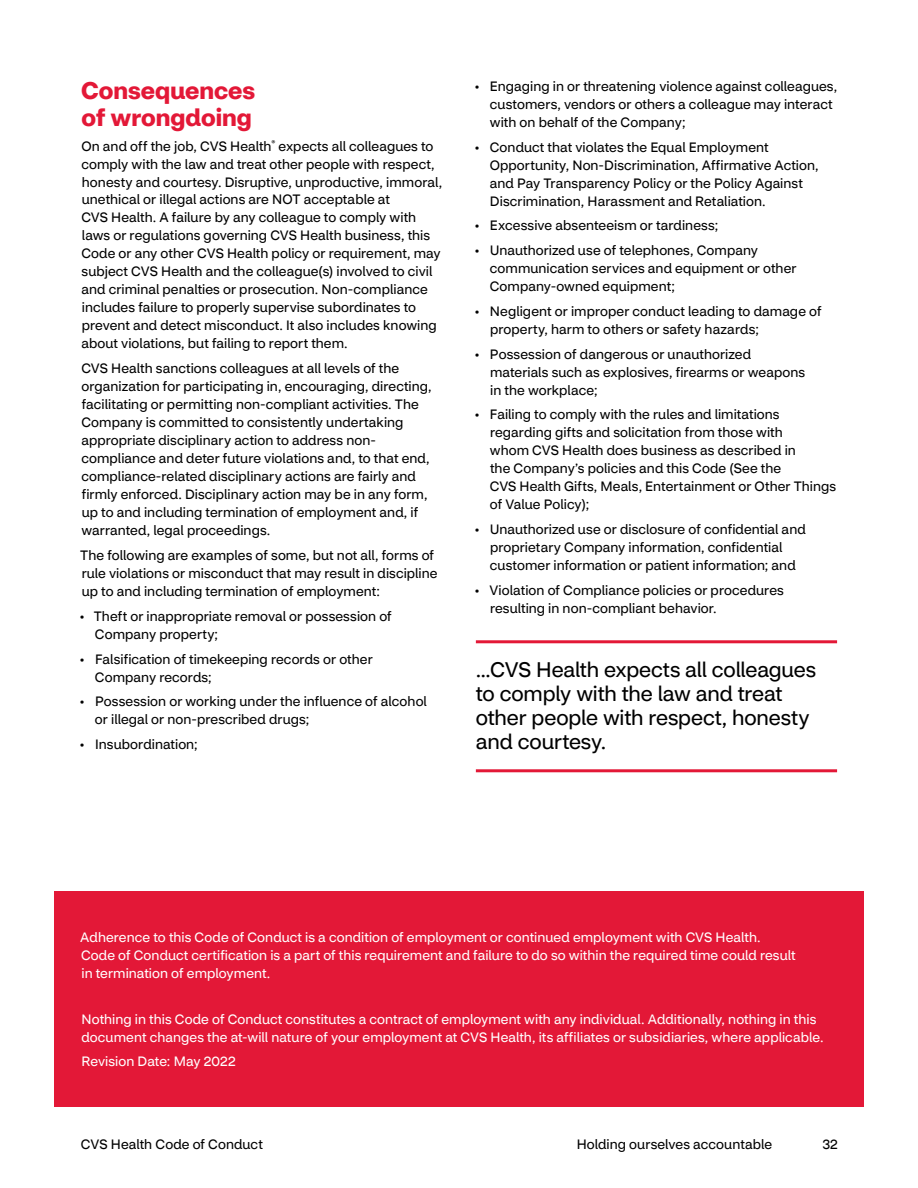
<style>
.page{position:relative;width:918px;height:1188px;background:#fff}
.page>*{position:absolute;margin:0;border:0;box-sizing:border-box;transform-origin:0 0}
.t1{font:700 24px/27px "CVS Health Sans";color:#e31837}
.t2{font:21px/24px "CVS Health Sans";letter-spacing:-.005em;color:#000}
.t3{font:13.5px/18px "CVS Health Sans";letter-spacing:.005em;color:#000}
.t4{font:13.5px/18px "CVS Health Sans";letter-spacing:.005em;color:#fff}
</style>
<div class="page">
<hr style="left:476px;top:640px;width:361px;height:3px;background:#e31837">
<hr style="left:476px;top:769px;width:361px;height:3px;background:#e31837">
<div style="left:54px;top:891px;width:810px;height:216px;background:#e31837"></div>
<h1 class="t1" style="left:81px;top:77px;width:175px">Consequences of wrongdoing</h1>
<p class="t3" style="left:81px;top:137px;width:362px">On and off the job, CVS Health<sup>®</sup> expects all colleagues to comply with the law and treat other people with respect, honesty and courtesy. Disruptive, unproductive, immoral, unethical or illegal actions are NOT acceptable at<br>CVS Health. A failure by any colleague to comply with laws or regulations governing CVS Health business, this Code or any other CVS Health policy or requirement, may subject CVS Health and the colleague(s) involved to civil and criminal penalties or prosecution. Non-compliance includes failure to properly supervise subordinates to prevent and detect misconduct. It also includes knowing about violations, but failing to report them.</p>
<p class="t3" style="left:81px;top:360px;width:352px">CVS Health sanctions colleagues at all levels of the organization for participating in, encouraging, directing, facilitating or permitting non-compliant activities. The Company is committed to consistently undertaking appropriate disciplinary action to address non&shy;compliance and deter future violations and, to that end, compliance-related disciplinary actions are fairly and firmly enforced. Disciplinary action may be in any form, up to and including termination of employment and, if warranted, legal proceedings.</p>
<p class="t3" style="left:80px;top:546px;width:359px">The following are examples of some, but not all, forms of rule violations or misconduct that may result in discipline up to and including termination of employment:</p>
<p class="t3" style="left:95px;top:607px;width:298px;text-indent:-15px">• Theft or inappropriate removal or possession of<br>Company property;</p>
<p class="t3" style="left:95px;top:650px;width:279px;text-indent:-15px">• Falsification of timekeeping records or other<br>Company records;</p>
<p class="t3" style="left:95px;top:693px;width:333px;text-indent:-15px">• Possession or working under the influence of alcohol or illegal or non-prescribed drugs;</p>
<p class="t3" style="left:80px;top:735px;width:120px">• Insubordination;</p>
<p class="t3" style="left:490px;top:77px;width:349px;text-indent:-15px">• Engaging in or threatening violence against colleagues, customers, vendors or others a colleague may interact with on behalf of the Company;</p>
<p class="t3" style="left:490px;top:138px;width:331px;text-indent:-15px">• Conduct that violates the Equal Employment Opportunity, Non-Discrimination, Affirmative Action, and Pay Transparency Policy or the Policy Against Discrimination, Harassment and Retaliation.</p>
<p class="t3" style="left:474px;top:217px;width:245px">• Excessive absenteeism or tardiness;</p>
<p class="t3" style="left:490px;top:242px;width:308px;text-indent:-15px">• Unauthorized use of telephones, Company communication services and equipment or other<br>Company-owned equipment;</p>
<p class="t3" style="left:490px;top:302px;width:333px;text-indent:-16px">• Negligent or improper conduct leading to damage of property, harm to others or safety hazards;</p>
<p class="t3" style="left:490px;top:345px;width:317px;text-indent:-16px">• Possession of dangerous or unauthorized materials such as explosives, firearms or weapons in the workplace;</p>
<p class="t3" style="left:490px;top:406px;width:348px;text-indent:-15px">• Failing to comply with the rules and limitations regarding gifts and solicitation from those with<br>whom CVS Health does business as described in<br>the Company’s policies and this Code (See the<br>CVS Health Gifts, Meals, Entertainment or Other Things of Value Policy);</p>
<p class="t3" style="left:474px;top:521px;width:333px;text-align:center">• Unauthorized use or disclosure of confidential and proprietary Company information, confidential customer information or patient information; and</p>
<p class="t3" style="left:490px;top:581px;width:295px;text-indent:-16px">• Violation of Compliance policies or procedures resulting in non-compliant behavior.</p>
<h2 class="t2" style="left:476px;top:658px;width:342px">…CVS Health expects all colleagues to comply with the law and treat other people with respect, honesty and courtesy.</h2>
<p class="t4" style="left:80px;top:928px;width:717px">Adherence to this Code of Conduct is a condition of employment or continued employment with CVS Health.<br>Code of Conduct certification is a part of this requirement and failure to do so within the required time could result in termination of employment.</p>
<p class="t4" style="left:81px;top:1010px;width:744px">Nothing in this Code of Conduct constitutes a contract of employment with any individual. Additionally, nothing in this document changes the at-will nature of your employment at CVS Health, its affiliates or subsidiaries, where applicable.</p>
<p class="t4" style="left:82px;top:1053px;width:156px">Revision Date: May 2022</p>
<p class="t3" style="left:81px;top:1136px;width:183px">CVS Health Code of Conduct</p>
<p class="t3" style="left:577px;top:1136px;width:197px">Holding ourselves accountable</p>
<p class="t3" style="left:822px;top:1135px;width:17px">32</p>
</div>
